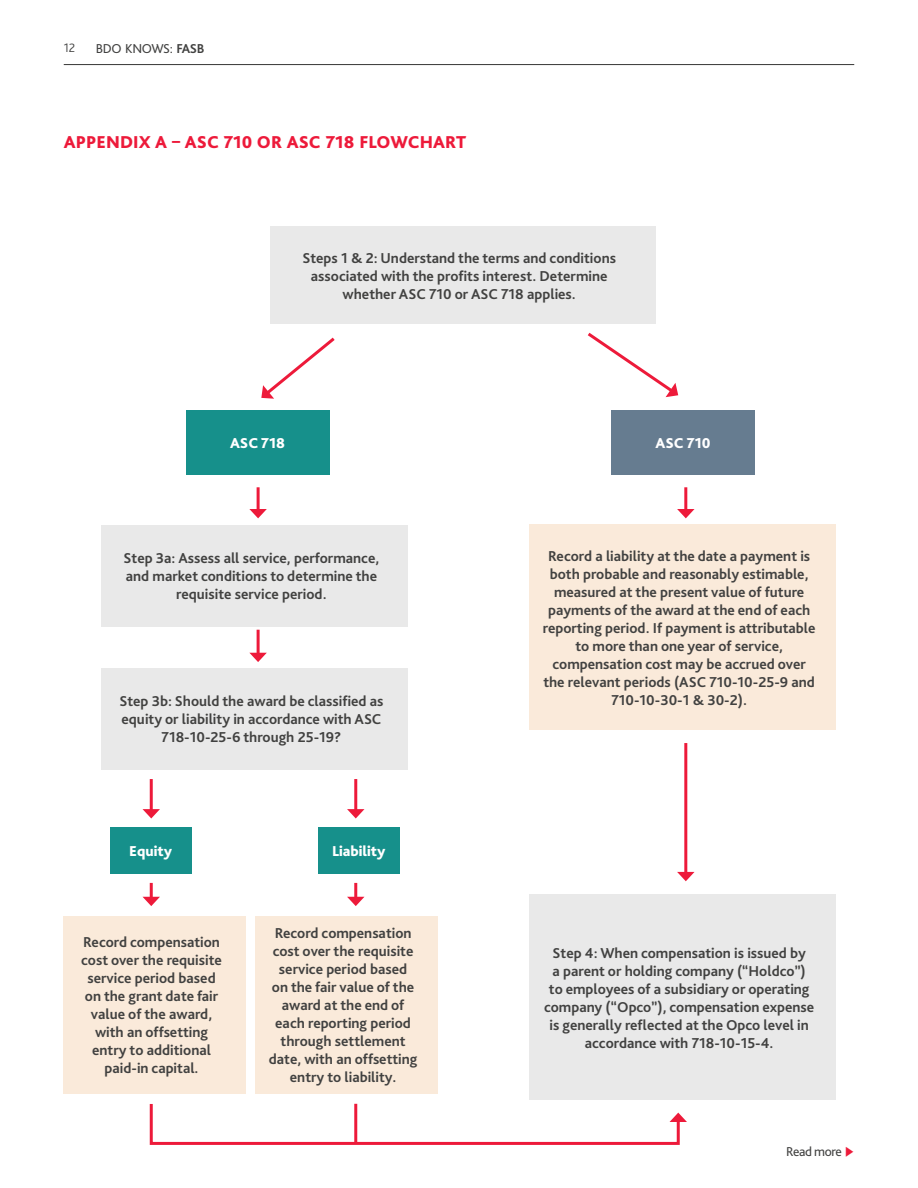
<style>
.page{position:relative;width:918px;height:1188px;background:#fff}
.page>*{position:absolute;margin:0;border:0;box-sizing:border-box;transform-origin:0 0}
.Subheading_1{font:800 18px "Bliss Pro";letter-spacing:.005em;color:#ed1a3a}
.Body_copy{font:700 15px/18px "Bliss Pro";color:#414140;text-align:center}
.Body_copy-2{font:800 15px "Bliss Pro";color:#fff}
.t1{font:13.5px "Bliss Pro";letter-spacing:-.03em;color:#414140}
.t2{font:300 12.75px "Bliss Pro";color:#414140}
.s1{font-weight:700}
.s2{color:#ed1a3a}
</style>
<div class="page">
<div style="left:270px;top:226px;width:385px;height:98px;background:#e9e9e9"></div>
<div style="left:101px;top:525px;width:307px;height:101px;background:#e9e9e9"></div>
<div style="left:529px;top:525px;width:307px;height:205px;background:#faeada"></div>
<div style="left:529px;top:894px;width:307px;height:205px;background:#e9e9e9"></div>
<div style="left:101px;top:668px;width:307px;height:101px;background:#e9e9e9"></div>
<div style="left:64px;top:916px;width:182px;height:177px;background:#faeada"></div>
<div style="left:255px;top:916px;width:183px;height:177px;background:#faeada"></div>
<svg style="left:261px;top:337px;width:74px;height:62px"></svg>
<hr style="left:257px;top:487px;width:3px;height:25px;background:#ed1a3a">
<svg style="left:249px;top:509px;width:18px;height:9px"></svg>
<hr style="left:684px;top:487px;width:3px;height:25px;background:#ed1a3a">
<svg style="left:677px;top:509px;width:17px;height:9px"></svg>
<hr style="left:684px;top:743px;width:3px;height:132px;background:#ed1a3a">
<svg style="left:677px;top:872px;width:17px;height:9px"></svg>
<hr style="left:257px;top:630px;width:3px;height:25px;background:#ed1a3a">
<svg style="left:249px;top:653px;width:18px;height:9px"></svg>
<hr style="left:150px;top:779px;width:3px;height:33px;background:#ed1a3a">
<svg style="left:143px;top:809px;width:17px;height:9px"></svg>
<hr style="left:150px;top:883px;width:3px;height:16px;background:#ed1a3a">
<svg style="left:143px;top:897px;width:17px;height:9px"></svg>
<svg style="left:149px;top:1103px;width:538px;height:42px"></svg>
<hr style="left:354px;top:779px;width:3px;height:33px;background:#ed1a3a">
<svg style="left:347px;top:809px;width:17px;height:9px"></svg>
<hr style="left:354px;top:883px;width:3px;height:16px;background:#ed1a3a">
<svg style="left:347px;top:897px;width:17px;height:9px"></svg>
<hr style="left:354px;top:1104px;width:3px;height:39px;background:#ed1a3a">
<svg style="left:587px;top:332px;width:91px;height:65px"></svg>
<div style="left:186px;top:410px;width:143px;height:65px;background:#16908b"></div>
<div style="left:110px;top:827px;width:81px;height:46px;background:#16908b"></div>
<div style="left:318px;top:827px;width:81px;height:46px;background:#16908b"></div>
<div style="left:611px;top:410px;width:144px;height:65px;background:#667c90"></div>
<hr style="left:64px;top:64px;width:790px;height:1px;background:#414140">
<p class="t2" style="left:64px;top:40px;width:13px">12</p>
<p class="t1" style="left:96px;top:40px;width:110px">BDO KNOWS: <span class="s1">FASB</span></p>
<p class="Subheading_1" style="left:64px;top:131px;width:404px">APPENDIX A – ASC 710 OR ASC 718 FLOWCHART</p>
<p class="Body_copy" style="left:302px;top:248px;width:315px">Steps 1 &amp; 2: Understand the terms and conditions associated with the profits interest. Determine whether ASC 710 or ASC 718 applies.</p>
<p class="Body_copy-2" style="left:230px;top:434px;width:57px">ASC 718</p>
<p class="Body_copy-2" style="left:656px;top:434px;width:56px">ASC 710</p>
<p class="Body_copy" style="left:124px;top:549px;width:257px">Step 3a: Assess all service, performance, and market conditions to determine the requisite service period.</p>
<p class="Body_copy" style="left:543px;top:547px;width:274px">Record a liability at the date a payment is both probable and reasonably estimable, measured at the present value of future payments of the award at the end of each reporting period. If payment is attributable to more than one year of service, compensation cost may be accrued over the relevant periods (ASC 710-10-25-9 and 710-10-30-1 &amp; 30-2).</p>
<p class="Body_copy" style="left:119px;top:692px;width:266px">Step 3b: Should the award be classified as equity or liability in accordance with ASC<br>718-10-25-6 through 25-19?</p>
<p class="Body_copy-2" style="left:129px;top:842px;width:44px">Equity</p>
<p class="Body_copy-2" style="left:332px;top:842px;width:55px">Liability</p>
<p class="Body_copy" style="left:81px;top:933px;width:142px">Record compensation cost over the requisite service period based on the grant date fair value of the award, with an offsetting entry to additional paid-in capital.</p>
<p class="Body_copy" style="left:269px;top:924px;width:150px">Record compensation cost over the requisite service period based<br>on the fair value of the award at the end of each reporting period through settlement date, with an offsetting entry to liability.</p>
<p class="Body_copy" style="left:544px;top:943px;width:272px">Step 4: When compensation is issued by<br>a parent or holding company (“Holdco”) to employees of a subsidiary or operating company (“Opco”), compensation expense is generally reflected at the Opco level in accordance with 718-10-15-4.</p>
<p class="t1" style="left:786px;top:1143px;width:69px">Read more <span class="s2">◆</span></p>
</div>
